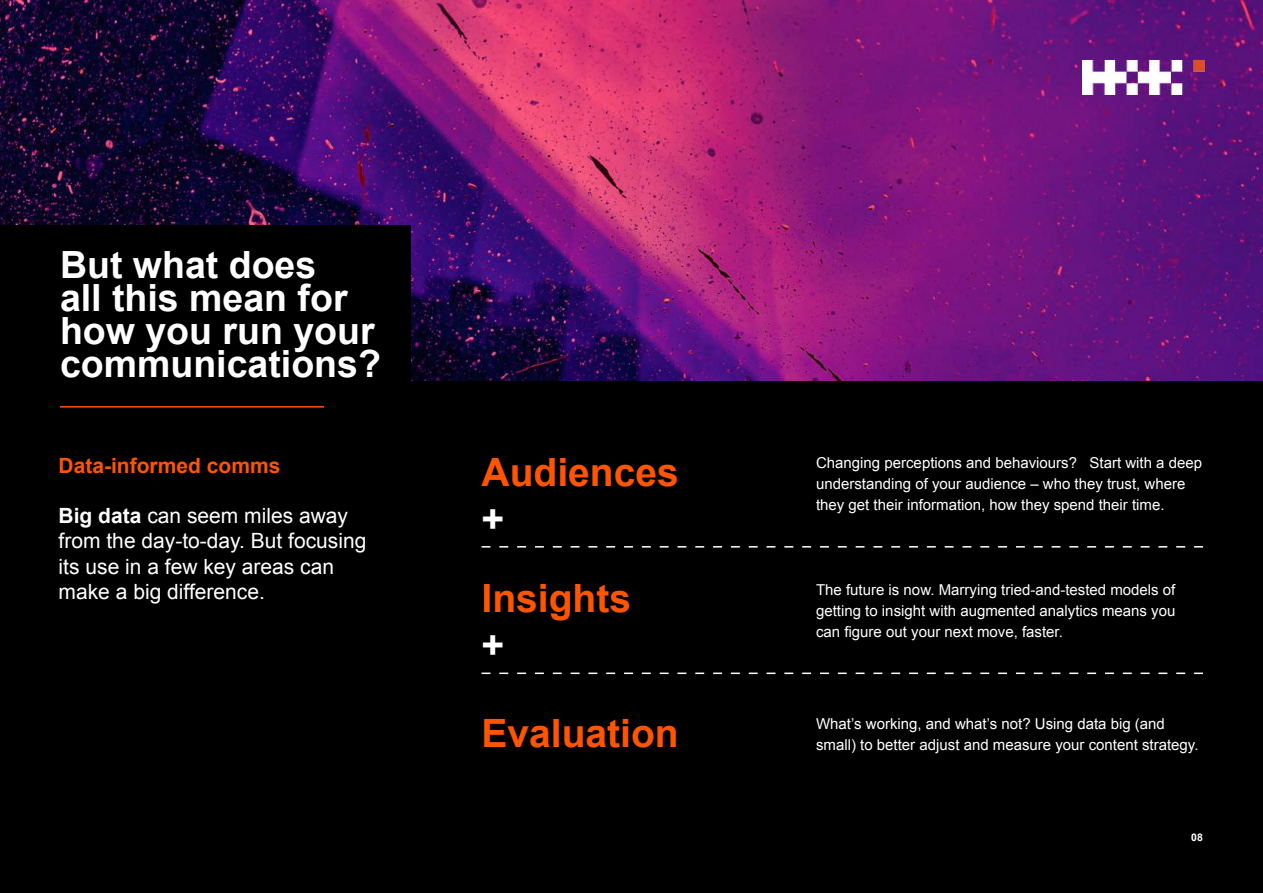
<style>
.page{position:relative;width:1263px;height:893px;background:#000}
.page>*{position:absolute;margin:0;border:0;box-sizing:border-box;transform-origin:0 0}
.t1{font:700 39px "Arial";color:#f50}
.t2{font:700 39px "Arial";color:#fff}
.t3{font:700 37.5px/33px "Arial";color:#fff}
.t4{font:21px/25.2px "Arial";color:#fff}
.t5{font:700 21px "Arial";color:#f50}
.t6{font:15px/21px "Arial";color:#fff}
.t7{font:700 10.5px "Arial";color:#fff}
.s1{font-weight:700}
</style>
<div class="page">
<img style="left:0;top:0;width:1263px;height:381px">
<img style="left:1083px;top:59px;width:121px;height:35px">
<div style="left:0;top:225px;width:410px;height:162px;background:#000"></div>
<hr style="left:60px;top:406px;width:264px;height:2px;background:#f50">
<svg style="left:482px;top:546px;width:721px;height:2px"></svg>
<svg style="left:482px;top:673px;width:721px;height:1px"></svg>
<h2 class="t3" style="left:60px;top:250px;width:322px">But what does<br>all this mean for how you run your communications?</h2>
<h3 class="t5" style="left:59px;top:451px;width:223px">Data-informed comms</h3>
<h3 class="t4" style="left:59px;top:503px;width:309px"><span class="s1">Big data</span> can seem miles away from the day-to-day. But focusing its use in a few key areas can make a big difference.</h3>
<h1 class="t1" style="left:482px;top:446px;width:199px">Audiences</h1>
<h1 class="t2" style="left:482px;top:493px;width:24px">+</h1>
<h1 class="t1" style="left:482px;top:573px;width:151px">Insights</h1>
<h1 class="t2" style="left:482px;top:619px;width:24px">+</h1>
<h1 class="t1" style="left:482px;top:707px;width:199px">Evaluation</h1>
<p class="t6" style="left:816px;top:453px;width:388px">Changing perceptions and behaviours? Start with a deep understanding of your audience – who they trust, where they get their information, how they spend their time.</p>
<p class="t6" style="left:816px;top:579px;width:361px;text-align:justify">The future is now. Marrying tried-and-tested models of getting to insight with augmented analytics means you can figure out your next move, faster.</p>
<p class="t6" style="left:816px;top:714px;width:384px">What’s working, and what’s not? Using data big (and small) to better adjust and measure your content strategy.</p>
<p class="t7" style="left:1191px;top:830px;width:13px">08</p>
</div>
